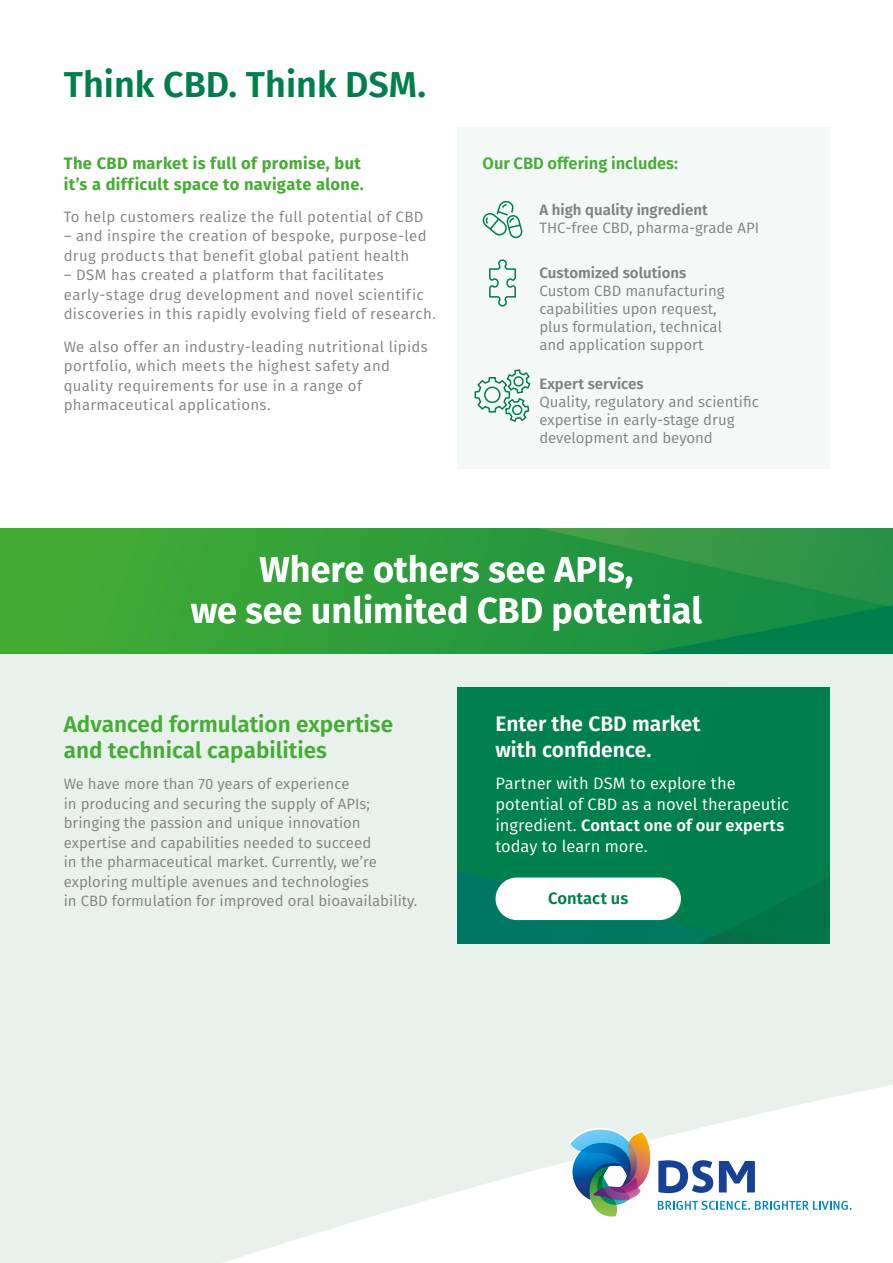
<style>
.page{position:relative;width:893px;height:1263px;background:#fff}
.page>*{position:absolute;margin:0;border:0;box-sizing:border-box;transform-origin:0 0}
.t1{font:600 36px/40.5px "Fira Sans";color:#fff;text-align:center}
.t2{font:600 36px "Fira Sans";color:#007e4b}
.t3{font:600 22.5px/25.5px "Fira Sans";color:#45ac34}
.t4{font:600 21px/25.5px "Fira Sans";color:#fff}
.t5{font:16.5px/21px "Fira Sans";color:#fff}
.t6{font:700 16.5px/21px "Fira Sans";letter-spacing:.02em;color:#45ac34}
.t7{font:600 16.5px "Fira Sans";color:#45ac34}
.t8{font:600 16.5px "Fira Sans";letter-spacing:.005em;color:#007e4b}
.t9{font:15px/19.5px "Fira Sans";color:#818282}
.t10{font:15px/19.5px "Fira Sans";letter-spacing:.025em;color:#818282}
.t11{font:600 15px "Fira Sans";color:#818282}
.s1{font-weight:600}
</style>
<div class="page">
<div style="left:0;top:653px;width:893px;height:610px;background:#e9f1ec"></div>
<div style="left:457px;top:128px;width:372px;height:341px;background:#f4f8f6"></div>
<img style="left:0;top:528px;width:893px;height:125px">
<img style="left:457px;top:687px;width:372px;height:257px">
<svg style="left:224px;top:1085px;width:669px;height:178px"></svg>
<svg style="left:569px;top:1124px;width:283px;height:97px;background:#cbd9e3"></svg>
<svg style="left:482px;top:200px;width:41px;height:39px"></svg>
<svg style="left:489px;top:259px;width:27px;height:48px"></svg>
<svg style="left:474px;top:369px;width:57px;height:53px"></svg>
<div style="left:496px;top:877px;width:185px;height:43px;background:#fff;border-radius:21px"></div>
<h1 class="t2" style="left:64px;top:60px;width:364px">Think CBD. Think DSM.</h1>
<p class="t6" style="left:64px;top:151px;width:302px">The CBD market is full of promise, but it’s a difficult space to navigate alone.</p>
<p class="t10" style="left:64px;top:207px;width:361px">To help customers realize the full potential of CBD</p>
<p class="t10" style="left:64px;top:226px;width:364px">– and inspire the creation of bespoke, purpose-led drug products that benefit global patient health</p>
<p class="t10" style="left:64px;top:265px;width:374px">– DSM has created a platform that facilitates early-stage drug development and novel scientific discoveries in this rapidly evolving field of research.</p>
<p class="t10" style="left:64px;top:337px;width:365px">We also offer an industry-leading nutritional lipids portfolio, which meets the highest safety and quality requirements for use in a range of pharmaceutical applications.</p>
<p class="t7" style="left:483px;top:151px;width:197px">Our CBD offering includes:</p>
<p class="t11" style="left:539px;top:199px;width:170px">A high quality ingredient</p>
<p class="t9" style="left:539px;top:218px;width:221px">THC-free CBD, pharma-grade API</p>
<p class="t11" style="left:539px;top:262px;width:148px">Customized solutions</p>
<p class="t9" style="left:539px;top:281px;width:187px;line-height:18px">Custom CBD manufacturing capabilities upon request, plus formulation, technical and application support</p>
<p class="t11" style="left:539px;top:373px;width:106px">Expert services</p>
<p class="t9" style="left:539px;top:393px;width:221px;line-height:18px">Quality, regulatory and scientific expertise in early-stage drug development and beyond</p>
<h1 class="t1" style="left:191px;top:549px;width:513px">Where others see APIs,<br>we see unlimited CBD potential</h1>
<h2 class="t3" style="left:64px;top:712px;width:331px">Advanced formulation expertise and technical capabilities</h2>
<h3 class="t4" style="left:495px;top:711px;width:206px">Enter the CBD market with confidence.</h3>
<p class="t5" style="left:495px;top:773px;width:295px">Partner with DSM to explore the potential of CBD as a novel therapeutic ingredient. <span class="s1">Contact one of our experts </span>today to learn more.</p>
<p class="t9" style="left:64px;top:774px;width:355px">We have more than 70 years of experience<br>in producing and securing the supply of APIs; bringing the passion and unique innovation expertise and capabilities needed to succeed<br>in the pharmaceutical market. Currently, we’re exploring multiple avenues and technologies<br>in CBD formulation for improved oral bioavailability.</p>
<p class="t8" style="left:548px;top:887px;width:82px">Contact us</p>
</div>
